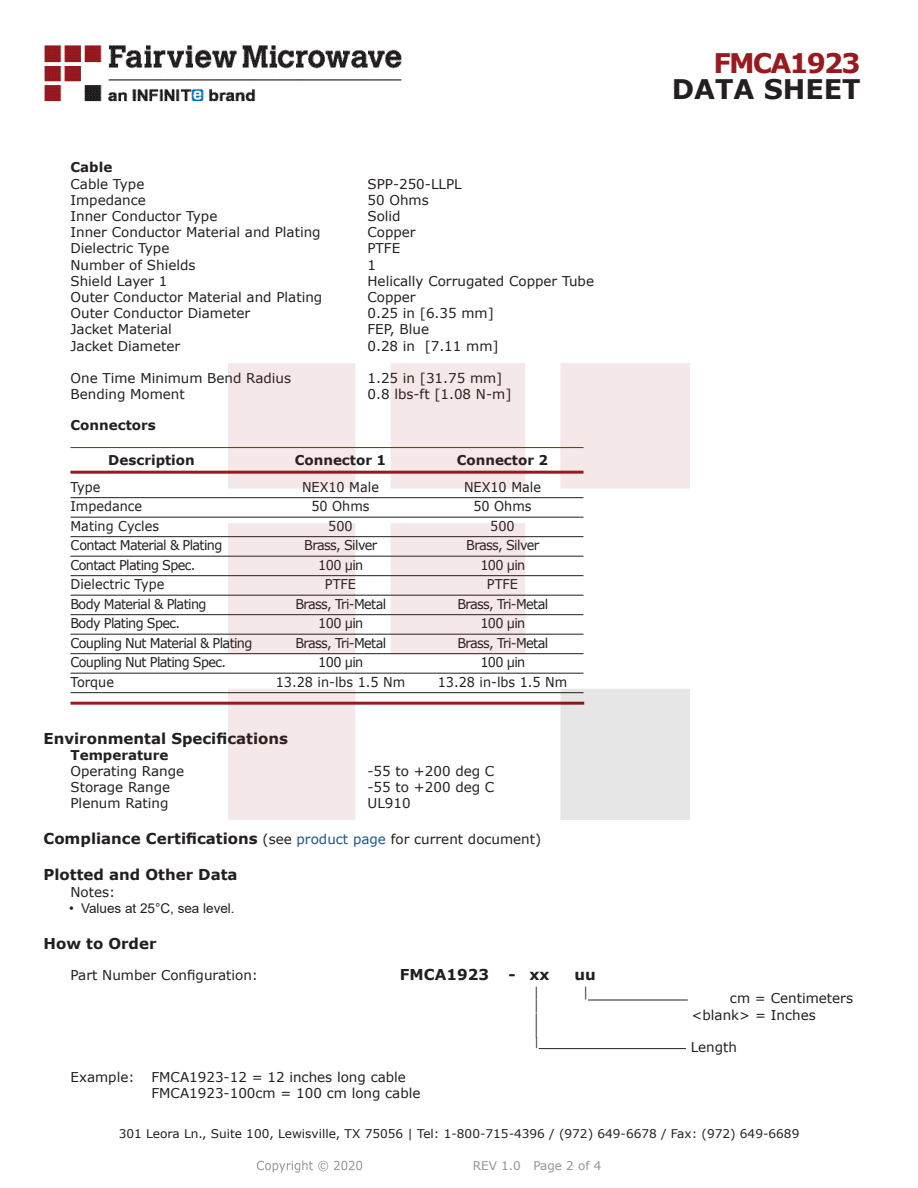
<style>
.page{position:relative;width:918px;height:1188px;background:#fff}
.page>*{position:absolute;margin:0;border:0;box-sizing:border-box;transform-origin:0 0}
.t1{font:700 27px "Verdana";color:#231f20}
.FM{font:700 27px "Verdana";letter-spacing:-.07em;color:#981a1e}
.Specs_Para{font:25.8px "Verdana";color:#231f20;scale:.39 1}
.Head1_for_Compliance{font:700 15px "Verdana";color:#231f20}
.Head1{font:700 15px "Verdana";color:#231f20}
.Specs_Para-2{font:700 15px "Verdana";color:#231f20}
.Specs_Para-3{font:13.5px "Verdana";color:#231f20}
.Table_Body_Connector{font:13.5px "Verdana";letter-spacing:-.05em;color:#231f20;scale:.95 1}
.Table_Body_Connector-2{font:13.5px "Verdana";color:#231f20;scale:.95 1}
.Table_Header_Connect{font:700 13.5px "Verdana";color:#231f20}
.t2{font:13.5px "Arial";color:#231f20}
.Head2_after_Head1{font:700 13.5px "Verdana";color:#231f20}
.Head2{font:700 13.5px "Verdana";color:#231f20}
.Head3{font:700 13.5px "Verdana";color:#231f20}
.Specs_Para-4{font:13.5px "Verdana";color:#231f20;scale:.75 1}
.t3{font:12px "Verdana";color:#231f20}
.REV_Info{font:12px "Verdana";color:#939598}
.Specs_Para-5{font:11.25px "Verdana";color:#231f20;scale:.86 1}
.s1{font-weight:400;font-size:13.5px}
.s2{font-weight:400;font-size:13.5px;color:#1a5392}
</style>
<div class="page">
<hr style="left:70px;top:447px;width:514px;height:1px;background:#981a1e">
<hr style="left:70px;top:471px;width:514px;height:3px;background:#981a1e">
<hr style="left:70px;top:497px;width:514px;height:1px;background:#231f20">
<hr style="left:70px;top:517px;width:514px;height:1px;background:#231f20">
<hr style="left:70px;top:536px;width:514px;height:1px;background:#231f20">
<hr style="left:70px;top:556px;width:514px;height:1px;background:#231f20">
<hr style="left:70px;top:575px;width:514px;height:1px;background:#231f20">
<hr style="left:70px;top:595px;width:514px;height:1px;background:#231f20">
<hr style="left:70px;top:614px;width:514px;height:1px;background:#231f20">
<hr style="left:70px;top:634px;width:514px;height:1px;background:#231f20">
<hr style="left:70px;top:653px;width:514px;height:1px;background:#231f20">
<hr style="left:70px;top:673px;width:514px;height:1px;background:#231f20">
<hr style="left:70px;top:692px;width:514px;height:1px;background:#231f20">
<hr style="left:70px;top:702px;width:514px;height:3px;background:#981a1e">
<hr style="left:588px;top:1000px;width:100px;height:1px;background:#231f20">
<hr style="left:539px;top:1048px;width:147px;height:1px;background:#231f20">
<img style="left:257px;top:1160px;width:106px;height:13px">
<img style="left:228px;top:364px;width:462px;height:456px">
<img style="left:44px;top:45px;width:358px;height:57px">
<p class="Head3" style="left:70px;top:158px;width:43px">Cable</p>
<p class="Specs_Para-3" style="left:70px;top:174px;width:75px">Cable Type</p>
<p class="Specs_Para-3" style="left:368px;top:174px;width:96px">SPP-250-LLPL</p>
<p class="Specs_Para-3" style="left:70px;top:191px;width:77px">Impedance</p>
<p class="Specs_Para-3" style="left:368px;top:191px;width:63px">50 Ohms</p>
<p class="Specs_Para-3" style="left:70px;top:207px;width:148px">Inner Conductor Type</p>
<p class="Specs_Para-3" style="left:368px;top:207px;width:35px">Solid</p>
<p class="Specs_Para-3" style="left:70px;top:223px;width:252px">Inner Conductor Material and Plating</p>
<p class="Specs_Para-3" style="left:368px;top:223px;width:50px">Copper</p>
<p class="Specs_Para-3" style="left:70px;top:239px;width:100px">Dielectric Type</p>
<p class="Specs_Para-3" style="left:368px;top:239px;width:34px">PTFE</p>
<p class="Specs_Para-3" style="left:70px;top:255px;width:127px">Number of Shields</p>
<p class="Specs_Para-3" style="left:368px;top:255px;width:10px">1</p>
<p class="Specs_Para-3" style="left:70px;top:272px;width:98px">Shield Layer 1</p>
<p class="Specs_Para-3" style="left:368px;top:272px;width:228px">Helically Corrugated Copper Tube</p>
<p class="Specs_Para-3" style="left:70px;top:288px;width:253px">Outer Conductor Material and Plating</p>
<p class="Specs_Para-3" style="left:368px;top:288px;width:50px">Copper</p>
<p class="Specs_Para-3" style="left:70px;top:304px;width:181px">Outer Conductor Diameter</p>
<p class="Specs_Para-3" style="left:368px;top:304px;width:128px">0.25 in [6.35 mm]</p>
<p class="Specs_Para-3" style="left:70px;top:320px;width:103px">Jacket Material</p>
<p class="Specs_Para-3" style="left:368px;top:320px;width:63px">FEP, Blue</p>
<p class="Specs_Para-3" style="left:70px;top:336px;width:111px">Jacket Diameter</p>
<p class="Specs_Para-3" style="left:368px;top:336px;width:133px">0.28 in [7.11 mm]</p>
<p class="Specs_Para-3" style="left:70px;top:369px;width:222px">One Time Minimum Bend Radius</p>
<p class="Specs_Para-3" style="left:368px;top:369px;width:136px">1.25 in [31.75 mm]</p>
<p class="Specs_Para-3" style="left:70px;top:385px;width:116px">Bending Moment</p>
<p class="Specs_Para-3" style="left:368px;top:385px;width:145px">0.8 lbs-ft [1.08 N-m]</p>
<p class="Head2" style="left:70px;top:416px;width:87px">Connectors</p>
<p class="Table_Header_Connect" style="left:108px;top:450px;width:88px">Description</p>
<p class="Table_Header_Connect" style="left:295px;top:450px;width:93px">Connector 1</p>
<p class="Table_Header_Connect" style="left:457px;top:450px;width:93px">Connector 2</p>
<p class="Table_Body_Connector" style="left:70px;top:477px;width:33px">Type</p>
<p class="Table_Body_Connector-2" style="left:302px;top:477px;width:83px">NEX10 Male</p>
<p class="Table_Body_Connector-2" style="left:464px;top:477px;width:83px">NEX10 Male</p>
<p class="Table_Body_Connector-2" style="left:70px;top:497px;width:77px">Impedance</p>
<p class="Table_Body_Connector" style="left:311px;top:497px;width:63px">50 Ohms</p>
<p class="Table_Body_Connector" style="left:473px;top:497px;width:63px">50 Ohms</p>
<p class="Table_Body_Connector-2" style="left:70px;top:516px;width:95px">Mating Cycles</p>
<p class="Table_Body_Connector" style="left:328px;top:516px;width:27px">500</p>
<p class="Table_Body_Connector" style="left:490px;top:516px;width:27px">500</p>
<p class="Table_Body_Connector" style="left:70px;top:536px;width:161px">Contact Material &amp; Plating</p>
<p class="Table_Body_Connector" style="left:304px;top:536px;width:78px">Brass, Silver</p>
<p class="Table_Body_Connector" style="left:466px;top:536px;width:78px">Brass, Silver</p>
<p class="Table_Body_Connector" style="left:70px;top:555px;width:133px">Contact Plating Spec.</p>
<p class="Table_Body_Connector" style="left:318px;top:555px;width:49px">100 µin</p>
<p class="Table_Body_Connector" style="left:480px;top:555px;width:49px">100 µin</p>
<p class="Table_Body_Connector-2" style="left:70px;top:575px;width:100px">Dielectric Type</p>
<p class="Table_Body_Connector" style="left:325px;top:575px;width:34px">PTFE</p>
<p class="Table_Body_Connector" style="left:487px;top:575px;width:34px">PTFE</p>
<p class="Table_Body_Connector" style="left:70px;top:594px;width:145px">Body Material &amp; Plating</p>
<p class="Table_Body_Connector" style="left:295px;top:594px;width:97px">Brass, Tri-Metal</p>
<p class="Table_Body_Connector" style="left:457px;top:594px;width:97px">Brass, Tri-Metal</p>
<p class="Table_Body_Connector" style="left:70px;top:614px;width:117px">Body Plating Spec.</p>
<p class="Table_Body_Connector" style="left:318px;top:614px;width:49px">100 µin</p>
<p class="Table_Body_Connector" style="left:480px;top:614px;width:49px">100 µin</p>
<p class="Table_Body_Connector" style="left:70px;top:633px;width:193px">Coupling Nut Material &amp; Plating</p>
<p class="Table_Body_Connector" style="left:295px;top:633px;width:97px">Brass, Tri-Metal</p>
<p class="Table_Body_Connector" style="left:457px;top:633px;width:97px">Brass, Tri-Metal</p>
<p class="Table_Body_Connector" style="left:70px;top:653px;width:165px">Coupling Nut Plating Spec.</p>
<p class="Table_Body_Connector" style="left:318px;top:653px;width:49px">100 µin</p>
<p class="Table_Body_Connector" style="left:480px;top:653px;width:49px">100 µin</p>
<p class="Table_Body_Connector" style="left:70px;top:672px;width:47px">Torque</p>
<p class="Table_Body_Connector-2" style="left:276px;top:672px;width:138px">13.28 in-lbs 1.5 Nm</p>
<p class="Table_Body_Connector-2" style="left:438px;top:672px;width:138px">13.28 in-lbs 1.5 Nm</p>
<p class="FM" style="left:714px;top:44px;width:149px">FMCA1923</p>
<p class="t1" style="left:672px;top:70px;width:191px">DATA SHEET</p>
<p class="Head1" style="left:44px;top:728px;width:246px">Environmental Specifications</p>
<p class="Head2_after_Head1" style="left:70px;top:745px;width:100px">Temperature</p>
<p class="Specs_Para-3" style="left:70px;top:762px;width:115px">Operating Range</p>
<p class="Specs_Para-3" style="left:368px;top:762px;width:128px">-55 to +200 deg C</p>
<p class="Specs_Para-3" style="left:70px;top:778px;width:101px">Storage Range</p>
<p class="Specs_Para-3" style="left:368px;top:778px;width:128px">-55 to +200 deg C</p>
<p class="Specs_Para-3" style="left:70px;top:794px;width:100px">Plenum Rating</p>
<p class="Specs_Para-3" style="left:368px;top:794px;width:45px">UL910</p>
<p class="Head1_for_Compliance" style="left:44px;top:828px;width:499px">Compliance Certifications <span class="s1">(see</span> <span class="s2">product page</span> <span class="s1">for current document)</span></p>
<p class="Head1_for_Compliance" style="left:44px;top:864px;width:196px">Plotted and Other Data</p>
<p class="Specs_Para-3" style="left:70px;top:882px;width:46px">Notes:</p>
<p class="t2" style="left:69px;top:899px;width:167px">• Values at 25°C, sea level.</p>
<p class="Head1_for_Compliance" style="left:44px;top:933px;width:115px">How to Order</p>
<p class="Specs_Para-3" style="left:70px;top:966px;width:189px">Part Number Configuration:</p>
<p class="Specs_Para-2" style="left:400px;top:964px;width:91px">FMCA1923</p>
<p class="Specs_Para-2" style="left:509px;top:964px;width:43px">- xx</p>
<p class="Specs_Para-2" style="left:575px;top:964px;width:23px">uu</p>
<p class="Specs_Para-4" style="left:534px;top:983px;width:8px">|</p>
<p class="Specs_Para-4" style="left:584px;top:983px;width:8px">|</p>
<p class="Specs_Para-3" style="left:730px;top:989px;width:125px">cm = Centimeters</p>
<p class="Specs_Para-4" style="left:534px;top:996px;width:8px">|</p>
<p class="Specs_Para-3" style="left:692px;top:1005px;width:126px">&lt;blank&gt; = Inches</p>
<p class="Specs_Para" style="left:534px;top:1006px;width:13px">|</p>
<p class="Specs_Para-5" style="left:534px;top:1035px;width:7px">|</p>
<p class="Specs_Para-3" style="left:691px;top:1038px;width:48px">Length</p>
<p class="Specs_Para-3" style="left:70px;top:1067px;width:66px">Example:</p>
<p class="Specs_Para-3" style="left:152px;top:1067px;width:256px">FMCA1923-12 = 12 inches long cable</p>
<p class="Specs_Para-3" style="left:152px;top:1084px;width:271px">FMCA1923-100cm = 100 cm long cable</p>
<p class="t3" style="left:119px;top:1125px;width:682px">301 Leora Ln., Suite 100, Lewisville, TX 75056 | Tel: 1-800-715-4396 / (972) 649-6678 / Fax: (972) 649-6689</p>
<p class="REV_Info" style="left:473px;top:1157px;width:130px">REV 1.0 Page 2 of 4</p>
</div>
